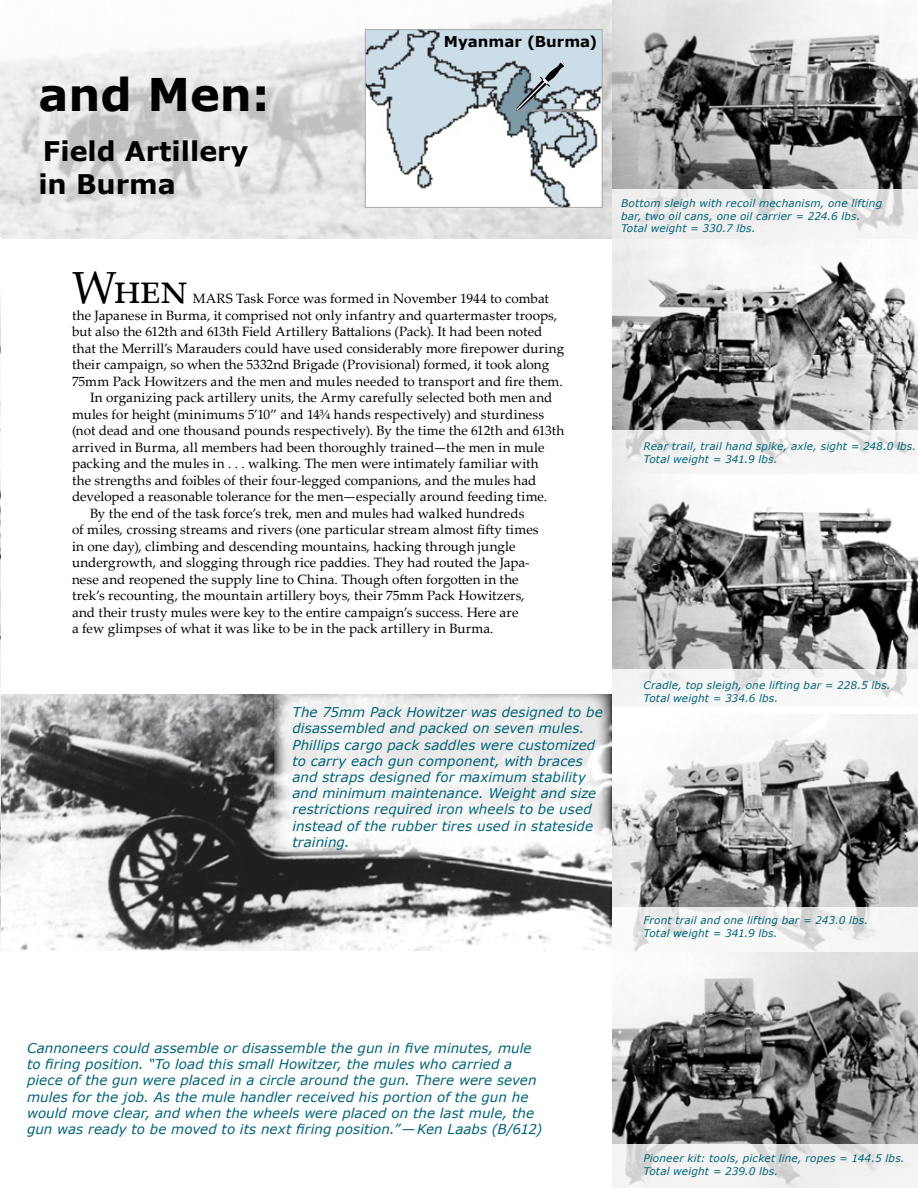
<style>
.page{position:relative;width:918px;height:1188px;background:#fff}
.page>*{position:absolute;margin:0;border:0;box-sizing:border-box;transform-origin:0 0}
.Article_Title{font:700 45px "Verdana";color:#000}
.Body_first_paragraph{font:45px "Palatino Linotype";color:#000}
.t1{font:700 27px/32.4px "Verdana";color:#000}
.t2{font:700 15px "Verdana";color:#000}
.Body_Text{font:13.5px/16.5px "Palatino Linotype";letter-spacing:.01em;color:#000}
.Captions{font:italic 13.5px/16.2px "Verdana";letter-spacing:.005em;color:#00637a}
.Body_first_paragraph-2{font:13.5px/16.5px "Palatino Linotype";letter-spacing:.005em;color:#000}
.Captions-2{font:italic 10.5px/12.6px "Verdana";letter-spacing:.015em;color:#00637a}
</style>
<div class="page">
<img style="left:612px;top:952px;width:306px;height:192px">
<img style="left:612px;top:239px;width:306px;height:430px">
<img style="left:612px;top:714px;width:306px;height:194px">
<img style="left:1px;top:695px;width:611px;height:256px">
<img style="left:0;top:0;width:918px;height:239px">
<svg style="left:274px;top:694px;width:338px;height:165px;fill:#efeff0"></svg>
<svg style="left:612px;top:430px;width:306px;height:44px;fill:#f4f4f4"></svg>
<svg style="left:612px;top:669px;width:295px;height:38px;fill:#f6f6f6"></svg>
<svg style="left:632px;top:908px;width:286px;height:44px;fill:#f6f6f6"></svg>
<svg style="left:612px;top:1144px;width:306px;height:44px;fill:#f1f1f1"></svg>
<img style="left:0;top:237px;width:1px;height:712px">
<svg style="left:612px;top:189px;width:306px;height:50px;fill:#efefef"></svg>
<img style="left:367px;top:31px;width:234px;height:175px">
<div style="left:365px;top:29px;width:238px;height:179px;border:1px solid #a7a9ac"></div>
<svg style="left:516px;top:62px;width:75px;height:51px;background:#9fadb4"></svg>
<p class="Article_Title" style="left:38px;top:66px;width:233px">and Men:</p>
<p class="t1" style="left:38px;top:134px;width:211px">Field Artillery in Burma</p>
<p class="t2" style="left:444px;top:32px;width:155px">Myanmar (Burma)</p>
<p class="Body_first_paragraph" style="left:72px;top:256px;width:118px">When</p>
<p class="Body_first_paragraph-2" style="left:72px;top:290px;width:494px;text-indent:121px">MARS Task Force was formed in November 1944 to combat the Japanese in Burma, it comprised not only infantry and quartermaster troops, but also the 612th and 613th Field Artillery Battalions (Pack). It had been noted that the Merrill’s Marauders could have used considerably more firepower during their campaign, so when the 5332nd Brigade (Provisional) formed, it took along 75mm Pack Howitzers and the men and mules needed to transport and fire them.</p>
<p class="Body_Text" style="left:72px;top:389px;width:494px;text-indent:18px">In organizing pack artillery units, the Army carefully selected both men and mules for height (minimums 5’10” and 14¾ hands respectively) and sturdiness (not dead and one thousand pounds respectively). By the time the 612th and 613th arrived in Burma, all members had been thoroughly trained—the men in mule packing and the mules in . . . walking. The men were intimately familiar with<br>the strengths and foibles of their four-legged companions, and the mules had developed a reasonable tolerance for the men—especially around feeding time.</p>
<p class="Body_Text" style="left:72px;top:504px;width:468px;text-indent:18px">By the end of the task force’s trek, men and mules had walked hundreds of miles, crossing streams and rivers (one particular stream almost fifty times in one day), climbing and descending mountains, hacking through jungle undergrowth, and slogging through rice paddies. They had routed the Japa&shy;nese and reopened the supply line to China. Though often forgotten in the trek’s recounting, the mountain artillery boys, their 75mm Pack Howitzers, and their trusty mules were key to the entire campaign’s success. Here are<br>a few glimpses of what it was like to be in the pack artillery in Burma.</p>
<p class="Captions" style="left:292px;top:704px;width:312px">The 75mm Pack Howitzer was designed to be disassembled and packed on seven mules.<br>Phillips cargo pack saddles were customized to carry each gun component, with braces and straps designed for maximum stability and minimum maintenance. Weight and size restrictions required iron wheels to be used instead of the rubber tires used in stateside training.</p>
<p class="Captions-2" style="left:621px;top:197px;width:263px">Bottom sleigh with recoil mechanism, one lifting bar, two oil cans, one oil carrier = 224.6 lbs.<br>Total weight = 330.7 lbs.</p>
<p class="Captions-2" style="left:644px;top:440px;width:274px">Rear trail, trail hand spike, axle, sight = 248.0 lbs.<br>Total weight = 341.9 lbs.</p>
<p class="Captions-2" style="left:644px;top:679px;width:249px">Cradle, top sleigh, one lifting bar = 228.5 lbs.<br>Total weight = 334.6 lbs.</p>
<p class="Captions-2" style="left:644px;top:913px;width:226px">Front trail and one lifting bar = 243.0 lbs.<br>Total weight = 341.9 lbs.</p>
<p class="Captions" style="left:27px;top:1040px;width:517px">Cannoneers could assemble or disassemble the gun in five minutes, mule to firing position. “To load this small Howitzer, the mules who carried a piece of the gun were placed in a circle around the gun. There were seven mules for the job. As the mule handler received his portion of the gun he would move clear, and when the wheels were placed on the last mule, the gun was ready to be moved to its next firing position.”—Ken Laabs (B/612)</p>
<p class="Captions-2" style="left:644px;top:1152px;width:263px">Pioneer kit: tools, picket line, ropes = 144.5 lbs.<br>Total weight = 239.0 lbs.</p>
</div>
